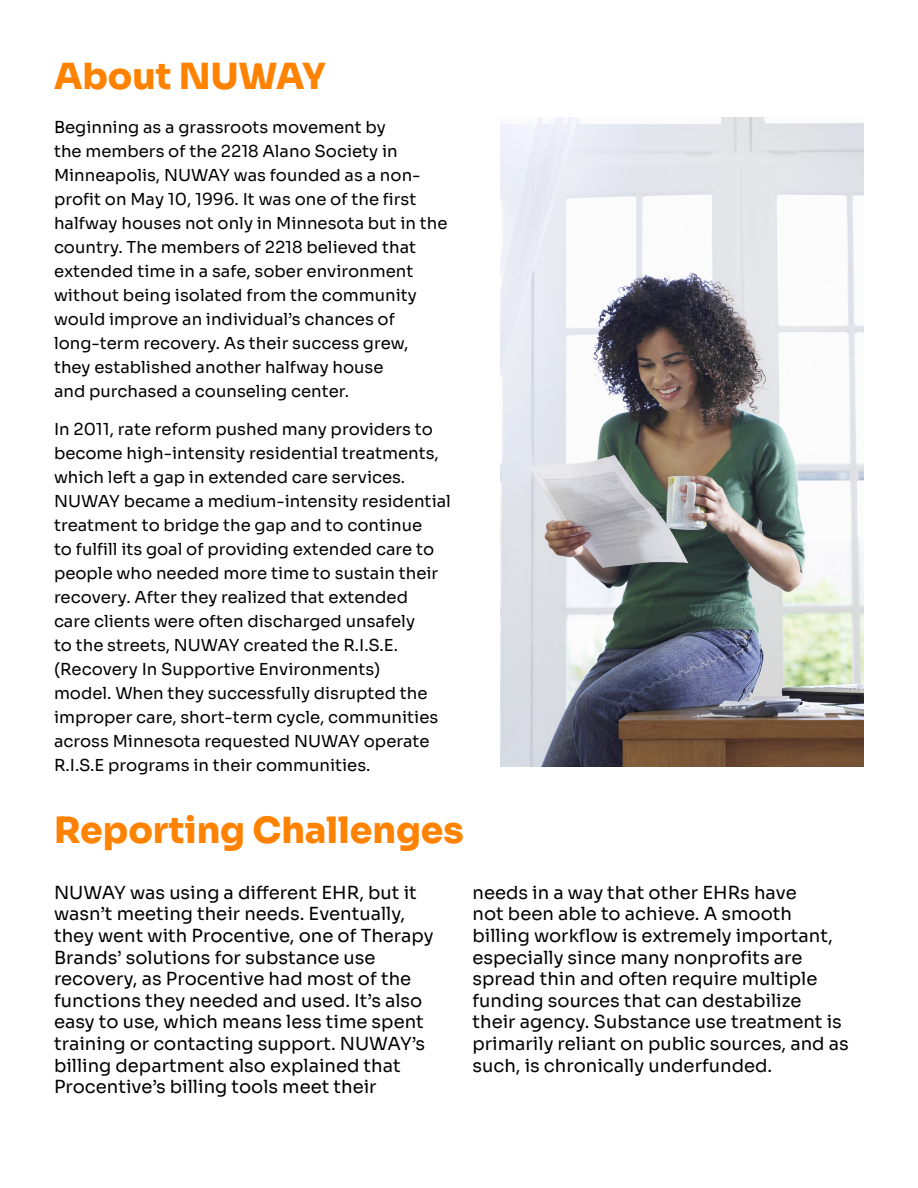
<style>
.page{position:relative;width:918px;height:1188px;background:#fff}
.page>*{position:absolute;margin:0;border:0;box-sizing:border-box;transform-origin:0 0}
.t1{font:800 36px "Sora";color:#ff8200}
.t2{font:18px/21.6px "Sora";color:#000}
.t3{font:16.5px/24px "Sora";color:#000}
</style>
<div class="page">
<img style="left:500px;top:117px;width:364px;height:650px">
<h1 class="t1" style="left:54px;top:46px;width:273px">About NUWAY</h1>
<p class="t3" style="left:54px;top:114px;width:395px">Beginning as a grassroots movement by<br>the members of the 2218 Alano Society in Minneapolis, NUWAY was founded as a non&shy;profit on May 10, 1996. It was one of the first halfway houses not only in Minnesota but in the country. The members of 2218 believed that extended time in a safe, sober environment without being isolated from the community would improve an individual’s chances of long-term recovery. As their success grew, they established another halfway house<br>and purchased a counseling center.</p>
<p class="t3" style="left:54px;top:415px;width:398px">In 2011, rate reform pushed many providers to become high-intensity residential treatments, which left a gap in extended care services.<br>NUWAY became a medium-intensity residential treatment to bridge the gap and to continue<br>to fulfill its goal of providing extended care to people who needed more time to sustain their recovery. After they realized that extended<br>care clients were often discharged unsafely<br>to the streets, NUWAY created the R.I.S.E. (Recovery In Supportive Environments)<br>model. When they successfully disrupted the improper care, short-term cycle, communities across Minnesota requested NUWAY operate R.I.S.E programs in their communities.</p>
<h1 class="t1" style="left:54px;top:800px;width:411px">Reporting Challenges</h1>
<p class="t2" style="left:54px;top:880px;width:381px">NUWAY was using a different EHR, but it wasn’t meeting their needs. Eventually, they went with Procentive, one of Therapy Brands’ solutions for substance use recovery, as Procentive had most of the functions they needed and used. It’s also easy to use, which means less time spent training or contacting support. NUWAY’s billing department also explained that Procentive’s billing tools meet their</p>
<p class="t2" style="left:472px;top:880px;width:378px">needs in a way that other EHRs have<br>not been able to achieve. A smooth billing workflow is extremely important, especially since many nonprofits are spread thin and often require multiple funding sources that can destabilize their agency. Substance use treatment is primarily reliant on public sources, and as such, is chronically underfunded.</p>
</div>
